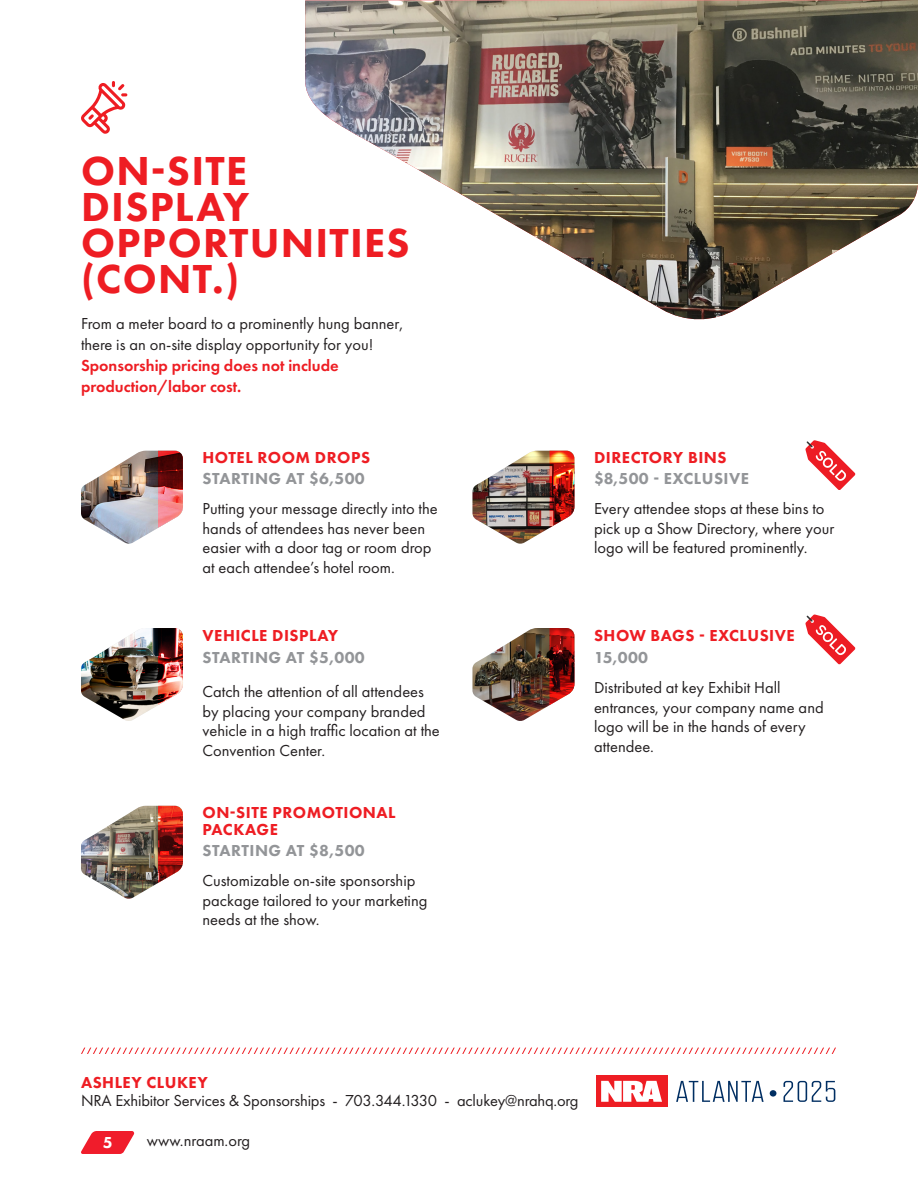
<style>
.page{position:relative;width:918px;height:1188px;background:#fff}
.page>*{position:absolute;margin:0;border:0;box-sizing:border-box;transform-origin:0 0}
.t1{font:800 42px/36px "Futura PT";letter-spacing:.03em;color:#ee1d23}
.t2{font:16.5px/19.5px "Futura PT";color:#231f20}
.t3{font:800 16.5px/16.5px "Futura PT";letter-spacing:.03em;color:#ee1d23}
.t4{font:800 16.5px "Futura PT";letter-spacing:.03em;color:#939598}
.t5{font:600 16.5px "Futura PT";color:#ee1d23}
.t6{font:800 16.5px "Futura PT";color:#fff}
.s1{font-weight:600;color:#ee1d23}
</style>
<div class="page">
<svg style="left:81px;top:1131px;width:54px;height:23px"></svg>
<img style="left:81px;top:451px;width:102px;height:93px">
<img style="left:81px;top:806px;width:102px;height:93px">
<img style="left:473px;top:451px;width:102px;height:93px">
<img style="left:473px;top:628px;width:102px;height:93px">
<svg style="left:81px;top:1048px;width:755px;height:6px"></svg>
<img style="left:305px;top:0;width:613px;height:320px">
<svg style="left:81px;top:81px;width:46px;height:53px"></svg>
<div style="left:596px;top:1076px;width:72px;height:31px;background:#ee1d23"></div>
<svg style="left:601px;top:1081px;width:61px;height:21px"></svg>
<svg style="left:676px;top:1081px;width:88px;height:21px"></svg>
<div style="left:770px;top:1090px;width:6px;height:7px;background:#002e62;border-radius:50%"></div>
<svg style="left:784px;top:1081px;width:51px;height:21px"></svg>
<img style="left:81px;top:628px;width:102px;height:93px">
<svg style="left:805px;top:614px;width:50px;height:50px"></svg>
<svg style="left:805px;top:440px;width:50px;height:50px"></svg>
<p class="t1" style="left:81px;top:152px;width:170px">ON-SITE<br>DISPLAY</p>
<p class="t1" style="left:81px;top:224px;width:330px">OPPORTUNITIES</p>
<p class="t1" style="left:81px;top:260px;width:159px">(CONT.)</p>
<p class="t2" style="left:81px;top:313px;width:324px;line-height:21px">From a meter board to a prominently hung banner, there is an on-site display opportunity for you!<br><span class="s1">Sponsorship pricing does not include</span></p>
<p class="t5" style="left:81px;top:376px;width:162px">production/labor cost.</p>
<p class="t3" style="left:203px;top:449px;width:169px">HOTEL ROOM DROPS</p>
<p class="t4" style="left:203px;top:468px;width:164px">STARTING AT $6,500</p>
<p class="t2" style="left:202px;top:499px;width:237px">Putting your message directly into the hands of attendees has never been easier with a door tag or room drop at each attendee’s hotel room.</p>
<p class="t3" style="left:203px;top:627px;width:137px">VEHICLE DISPLAY</p>
<p class="t4" style="left:203px;top:647px;width:164px">STARTING AT $5,000</p>
<p class="t2" style="left:202px;top:682px;width:239px">Catch the attention of all attendees by placing your company branded vehicle in a high traffic location at the</p>
<p class="t2" style="left:202px;top:741px;width:124px">Convention Center.</p>
<p class="t3" style="left:203px;top:804px;width:194px">ON-SITE PROMOTIONAL<br>PACKAGE</p>
<p class="t4" style="left:203px;top:840px;width:164px">STARTING AT $8,500</p>
<p class="t2" style="left:202px;top:871px;width:227px">Customizable on-site sponsorship package tailored to your marketing needs at the show.</p>
<p class="t3" style="left:594px;top:449px;width:134px">DIRECTORY BINS</p>
<p class="t4" style="left:594px;top:468px;width:157px">$8,500 - EXCLUSIVE</p>
<p class="t2" style="left:594px;top:499px;width:242px">Every attendee stops at these bins to pick up a Show Directory, where your logo will be featured prominently.</p>
<p class="t3" style="left:594px;top:627px;width:202px">SHOW BAGS - EXCLUSIVE</p>
<p class="t4" style="left:594px;top:647px;width:56px">15,000</p>
<p class="t2" style="left:594px;top:678px;width:231px">Distributed at key Exhibit Hall entrances, your company name and logo will be in the hands of every attendee.</p>
<p class="t3" style="left:81px;top:1074px;width:128px">ASHLEY CLUKEY</p>
<p class="t2" style="left:81px;top:1091px;width:499px">NRA Exhibitor Services &amp; Sponsorships - 703.344.1330 - aclukey@nrahq.org</p>
<p class="t6" style="left:103px;top:1132px;width:11px">5</p>
<p class="t2" style="left:147px;top:1131px;width:105px">www.nraam.org</p>
</div>
